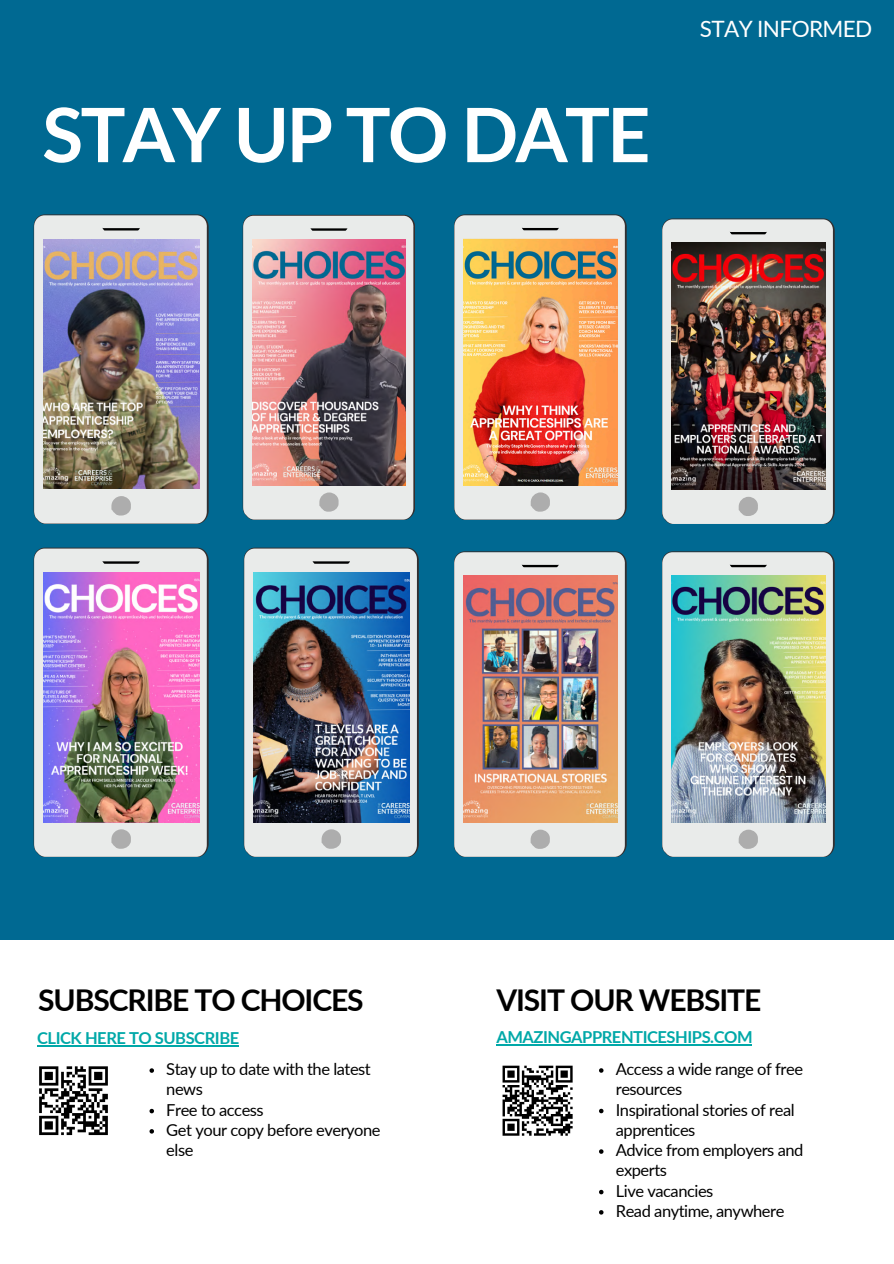
<style>
.page{position:relative;width:894px;height:1264px;background:#fff}
.page>*{position:absolute;margin:0;border:0;box-sizing:border-box;transform-origin:0 0}
.t1{font:700 75px "Lato";letter-spacing:-.035em;color:#fff}
.t2{font:700 30px "Lato";letter-spacing:-.035em;color:#000}
.t3{font:22.5px "Lato";letter-spacing:-.03em;color:#fff}
.t4{font:16.5px/20.2px "Lato";letter-spacing:-.03em;color:#000}
.t5{font:700 16.5px "Lato";letter-spacing:-.03em;color:#00a8a8}
</style>
<div class="page">
<div style="left:0;top:0;width:893px;height:939px;background:#006992"></div>
<svg style="left:502px;top:1065px;width:71px;height:71px"></svg>
<svg style="left:39px;top:1066px;width:69px;height:69px"></svg>
<hr style="left:89px;top:1132px;width:19px;height:3px;background:#000">
<svg style="left:454px;top:215px;width:171px;height:304px;background:#e3e3e0"></svg>
<svg style="left:530px;top:492px;width:20px;height:19px"></svg>
<svg style="left:521px;top:227px;width:37px;height:3px"></svg>
<img style="left:463px;top:239px;width:154px;height:246px">
<svg style="left:34px;top:215px;width:173px;height:308px;background:#e3e5e6"></svg>
<svg style="left:111px;top:496px;width:20px;height:19px"></svg>
<svg style="left:102px;top:228px;width:38px;height:2px"></svg>
<img style="left:43px;top:239px;width:156px;height:250px">
<svg style="left:244px;top:548px;width:173px;height:308px;background:#dee2e3"></svg>
<svg style="left:321px;top:829px;width:20px;height:19px"></svg>
<svg style="left:312px;top:561px;width:38px;height:2px"></svg>
<img style="left:253px;top:572px;width:156px;height:250px">
<svg style="left:242px;top:215px;width:173px;height:305px"></svg>
<div style="left:243px;top:216px;width:170px;height:303px;background:#e9ebea"></div>
<svg style="left:319px;top:492px;width:20px;height:19px"></svg>
<svg style="left:310px;top:228px;width:37px;height:3px"></svg>
<img style="left:252px;top:239px;width:154px;height:246px">
<svg style="left:34px;top:548px;width:173px;height:308px;background:#e4e3e4"></svg>
<svg style="left:111px;top:829px;width:20px;height:19px"></svg>
<svg style="left:102px;top:561px;width:38px;height:2px"></svg>
<img style="left:43px;top:572px;width:156px;height:250px">
<svg style="left:454px;top:552px;width:171px;height:304px;background:#e5e5e3"></svg>
<svg style="left:530px;top:829px;width:20px;height:19px"></svg>
<svg style="left:521px;top:564px;width:37px;height:3px"></svg>
<img style="left:463px;top:575px;width:154px;height:247px">
<svg style="left:662px;top:552px;width:171px;height:304px;background:#e3e6e4"></svg>
<svg style="left:738px;top:829px;width:20px;height:19px"></svg>
<svg style="left:729px;top:564px;width:37px;height:3px"></svg>
<img style="left:671px;top:575px;width:154px;height:247px">
<svg style="left:662px;top:219px;width:171px;height:305px;background:#dfe1e0"></svg>
<svg style="left:738px;top:497px;width:20px;height:19px"></svg>
<svg style="left:729px;top:231px;width:37px;height:3px"></svg>
<img style="left:671px;top:243px;width:154px;height:247px">
<svg style="left:149px;top:1068px;width:5px;height:4px"></svg>
<svg style="left:149px;top:1108px;width:5px;height:5px"></svg>
<svg style="left:149px;top:1129px;width:5px;height:4px"></svg>
<hr style="left:496px;top:1044px;width:256px;height:1px;background:#00a8a8">
<svg style="left:599px;top:1068px;width:4px;height:4px"></svg>
<svg style="left:599px;top:1108px;width:4px;height:5px"></svg>
<svg style="left:599px;top:1149px;width:4px;height:4px"></svg>
<svg style="left:599px;top:1189px;width:4px;height:5px"></svg>
<svg style="left:599px;top:1210px;width:4px;height:4px"></svg>
<hr style="left:37px;top:1044px;width:202px;height:2px;background:#00a8a8">
<p class="t1" style="left:42px;top:88px;width:609px">STAY UP TO DATE</p>
<p class="t3" style="left:699px;top:14px;width:174px">STAY INFORMED</p>
<p class="t2" style="left:38px;top:981px;width:327px">SUBSCRIBE TO CHOICES</p>
<h4 class="t2" style="left:496px;top:981px;width:266px">VISIT OUR WEBSITE</h4>
<p class="t5" style="left:496px;top:1026px;width:258px">AMAZINGAPPRENTICESHIPS.COM</p>
<p class="t4" style="left:615px;top:1058px;width:189px">Access a wide range of free resources</p>
<p class="t4" style="left:615px;top:1098px;width:180px">Inspirational stories of real apprentices</p>
<p class="t4" style="left:615px;top:1139px;width:189px">Advice from employers and experts</p>
<p class="t4" style="left:615px;top:1180px;width:99px">Live vacancies</p>
<h4 class="t4" style="left:615px;top:1200px;width:170px">Read anytime, anywhere</h4>
<p class="t5" style="left:37px;top:1027px;width:203px">CLICK HERE TO SUBSCRIBE</p>
<h3 class="t4" style="left:166px;top:1058px;width:206px">Stay up to date with the latest news</h3>
<p class="t4" style="left:166px;top:1099px;width:99px">Free to access</p>
<p class="t4" style="left:166px;top:1119px;width:216px">Get your copy before everyone else</p>
</div>
